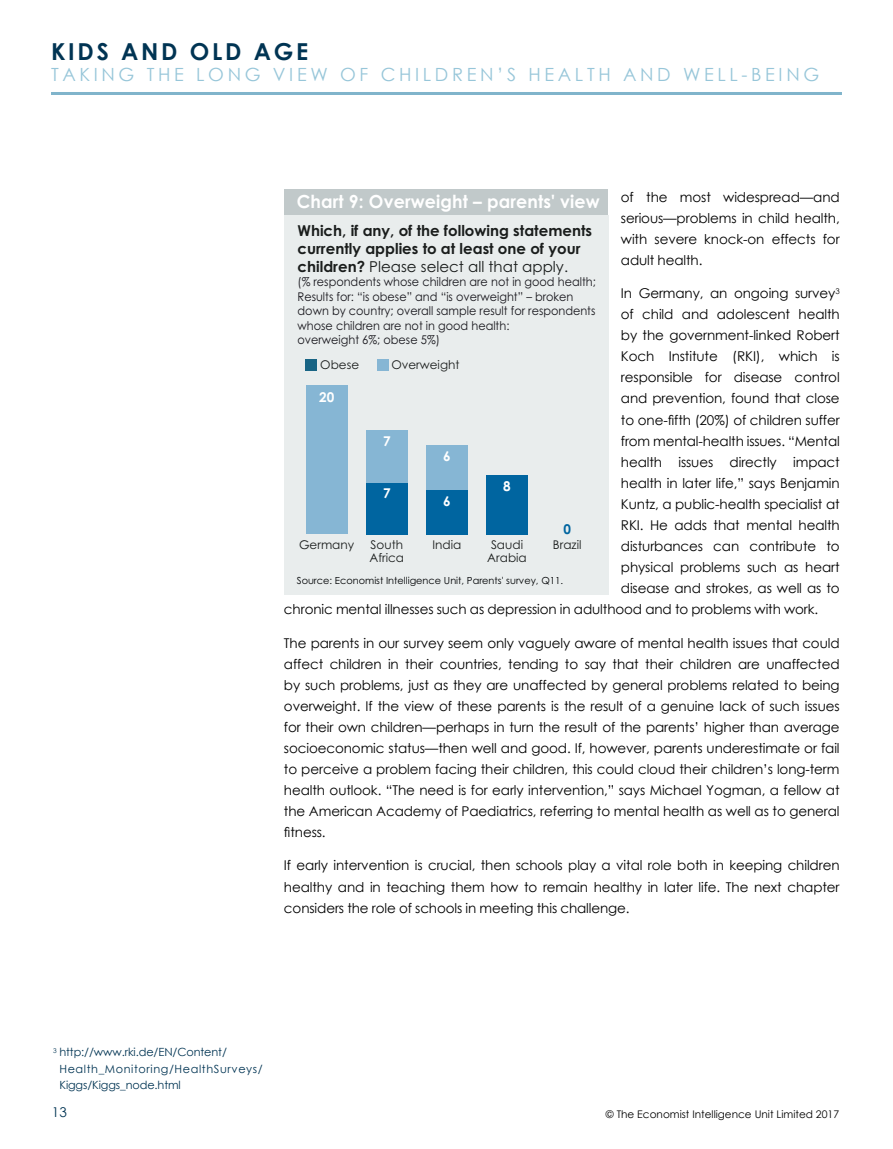
<style>
.page{position:relative;width:893px;height:1149px;background:#fff}
.page>*{position:absolute;margin:0;border:0;box-sizing:border-box;transform-origin:0 0}
.t1{font:700 23.4px "Century Gothic";letter-spacing:.12em;color:#003453}
.t2{font:18.15px "Century Gothic";letter-spacing:.2em;color:#97c6d9}
.t3{font:700 18px "Century Gothic";letter-spacing:.01em;color:#fff}
.t4{font:700 15px/18px "Century Gothic";color:#1a1d1c}
.t5{font:13.5px/21px "Century Gothic";letter-spacing:-.01em;color:#000;text-align:justify}
.t6{font:700 13.5px "Century Gothic";color:#fff}
.t7{font:13.5px "Century Gothic";color:#003453}
.t8{font:700 13.5px "Century Gothic";color:#0065a0}
.t9{font:12px/14.4px "Century Gothic";color:#17161c;scale:.94 1}
.t10{font:12px/13.5px "Century Gothic";color:#1a1d1c}
.t11{font:11.25px/16.5px "Century Gothic";letter-spacing:-.01em;color:#003453}
.t12{font:10.5px "Century Gothic";color:#000}
.t13{font:9.75px "Century Gothic";color:#000204}
.s1{font-weight:400}
</style>
<div class="page">
<hr style="left:51px;top:92px;width:791px;height:3px;background:#80b4cb">
<div style="left:284px;top:189px;width:324px;height:26px;background:#c1c9ca"></div>
<div style="left:284px;top:215px;width:324px;height:379px;background:#e9eded"></div>
<div style="left:306px;top:385px;width:42px;height:149px;background:#86b6d4"></div>
<div style="left:366px;top:482px;width:42px;height:52px;background:#0065a0"></div>
<div style="left:366px;top:430px;width:42px;height:52px;background:#86b6d4"></div>
<div style="left:426px;top:489px;width:42px;height:45px;background:#0065a0"></div>
<div style="left:426px;top:445px;width:42px;height:44px;background:#86b6d4"></div>
<div style="left:486px;top:474px;width:42px;height:60px;background:#0065a0"></div>
<div style="left:306px;top:359px;width:11px;height:11px;background:#196585"></div>
<div style="left:377px;top:359px;width:11px;height:11px;background:#86b6d4"></div>
<h1 class="t1" style="left:51px;top:34px;width:259px">KIDS AND OLD AGE</h1>
<h2 class="t2" style="left:51px;top:62px;width:770px">TAKING THE LONG VIEW OF CHILDREN’S HEALTH AND WELL-BEING</h2>
<p class="t5" style="left:621px;top:186px;width:220px">of the most widespread—and serious—problems in child health, with severe knock-on effects for adult health.</p>
<p class="t5" style="left:621px;top:283px;width:220px">In Germany, an ongoing survey<sup>3</sup></p>
<p class="t5" style="left:621px;top:304px;width:220px">of child and adolescent health</p>
<p class="t5" style="left:621px;top:325px;width:220px">by the government-linked Robert</p>
<p class="t5" style="left:621px;top:346px;width:220px">Koch Institute (RKI), which is</p>
<p class="t5" style="left:621px;top:367px;width:220px">responsible for disease control</p>
<p class="t5" style="left:621px;top:388px;width:220px">and prevention, found that close</p>
<p class="t5" style="left:621px;top:409px;width:220px">to one-fifth (20%) of children suffer</p>
<p class="t5" style="left:621px;top:430px;width:220px">from mental-health issues. “Mental</p>
<p class="t5" style="left:621px;top:451px;width:220px">health issues directly impact</p>
<p class="t5" style="left:621px;top:472px;width:220px">health in later life,” says Benjamin</p>
<p class="t5" style="left:621px;top:493px;width:220px">Kuntz, a public-health specialist at</p>
<p class="t5" style="left:621px;top:514px;width:220px">RKI. He adds that mental health</p>
<p class="t5" style="left:621px;top:535px;width:220px">disturbances can contribute to</p>
<p class="t5" style="left:621px;top:556px;width:220px">physical problems such as heart</p>
<p class="t5" style="left:621px;top:577px;width:220px">disease and strokes, as well as to</p>
<p class="t5" style="left:284px;top:598px;width:536px">chronic mental illnesses such as depression in adulthood and to problems with work.</p>
<p class="t5" style="left:284px;top:631px;width:557px">The parents in our survey seem only vaguely aware of mental health issues that could affect children in their countries, tending to say that their children are unaffected by such problems, just as they are unaffected by general problems related to being overweight. If the view of these parents is the result of a genuine lack of such issues for their own children—perhaps in turn the result of the parents’ higher than average socioeconomic status—then well and good. If, however, parents underestimate or fail to perceive a problem facing their children, this could cloud their children’s long-term health outlook. “The need is for early intervention,” says Michael Yogman, a fellow at the American Academy of Paediatrics, referring to mental health as well as to general fitness.</p>
<p class="t5" style="left:284px;top:854px;width:557px">If early intervention is crucial, then schools play a vital role both in keeping children healthy and in teaching them how to remain healthy in later life. The next chapter considers the role of schools in meeting this challenge.</p>
<h3 class="t3" style="left:297px;top:187px;width:304px">Chart 9: Overweight – parents' view</h3>
<p class="t4" style="left:298px;top:221px;width:296px">Which, if any, of the following statements currently applies to at least one of your children? <span class="s1">Please select all that apply.</span></p>
<p class="t9" style="left:298px;top:274px;width:319px">(% respondents whose children are not in good health; Results for: “is obese” and “is overweight” – broken down by country; overall sample result for respondents whose children are not in good health:<br>overweight 6%; obese 5%)</p>
<p class="t10" style="left:320px;top:358px;width:40px">Obese</p>
<p class="t10" style="left:391px;top:358px;width:70px">Overweight</p>
<p class="t6" style="left:319px;top:386px;width:17px">20</p>
<p class="t6" style="left:383px;top:431px;width:9px">7</p>
<p class="t6" style="left:443px;top:446px;width:9px">6</p>
<p class="t6" style="left:503px;top:475px;width:9px">8</p>
<p class="t6" style="left:383px;top:483px;width:9px">7</p>
<p class="t6" style="left:443px;top:490px;width:9px">6</p>
<p class="t8" style="left:563px;top:519px;width:9px">0</p>
<p class="t10" style="left:553px;top:537px;width:30px">Brazil</p>
<p class="t10" style="left:432px;top:537px;width:30px">India</p>
<p class="t10" style="left:487px;top:537px;width:41px;text-align:center">Saudi<br>Arabia</p>
<p class="t10" style="left:299px;top:537px;width:57px">Germany</p>
<p class="t10" style="left:369px;top:537px;width:36px">South<br>Africa</p>
<p class="t13" style="left:297px;top:573px;width:268px">Source: Economist Intelligence Unit, Parents' survey, Q11.</p>
<p class="t11" style="left:59px;top:1043px;width:205px;text-indent:-6px"><sup>3</sup> http://www.rki.de/EN/Content/<br>Health_Monitoring/HealthSurveys/<br>Kiggs/Kiggs_node.html</p>
<p class="t7" style="left:52px;top:1102px;width:16px">13</p>
<p class="t12" style="left:606px;top:1106px;width:235px">© The Economist Intelligence Unit Limited 2017</p>
</div>
